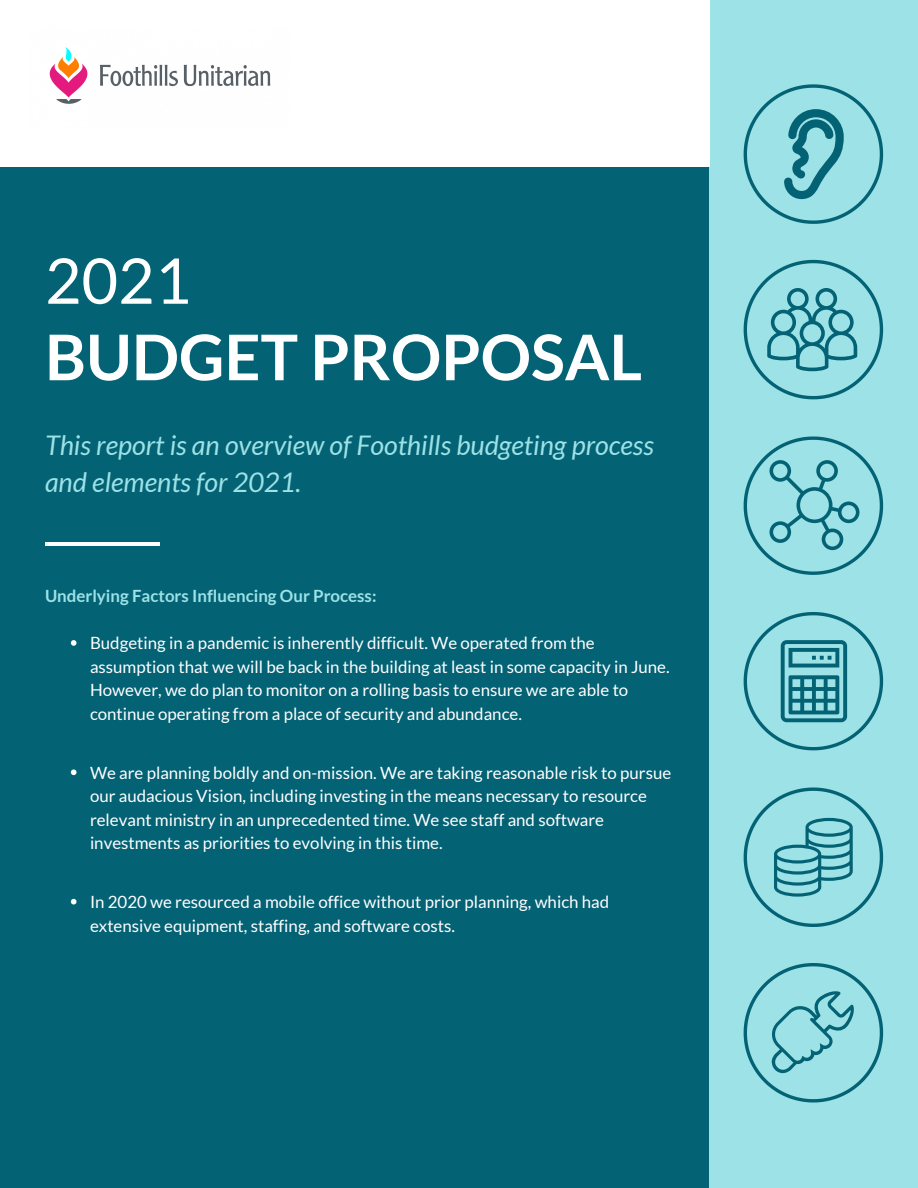
<style>
.page{position:relative;width:918px;height:1188px;background:#046275}
.page>*{position:absolute;margin:0;border:0;box-sizing:border-box;transform-origin:0 0}
.t1{font:700 63px "Lato";color:#fff}
.t2{font:63px "Lato";color:#fff}
.t3{font:italic 27px/37.2px "Lato";color:#9ce2e6}
.t4{font:16.8px/23.7px "Lato";color:#fff}
.t5{font:700 16.8px "Lato";color:#9ce2e6}
</style>
<div class="page">
<div style="left:710px;top:0;width:208px;height:1188px;background:#9ce2e6"></div>
<svg style="left:744px;top:612px;width:139px;height:138px"></svg>
<svg style="left:744px;top:788px;width:139px;height:139px"></svg>
<hr style="left:45px;top:542px;width:115px;height:4px;background:#fff">
<svg style="left:71px;top:640px;width:5px;height:6px"></svg>
<svg style="left:71px;top:770px;width:5px;height:5px"></svg>
<svg style="left:71px;top:899px;width:5px;height:5px"></svg>
<div style="left:0;top:0;width:710px;height:166px;background:#fff"></div>
<img style="left:49px;top:47px;width:222px;height:57px">
<svg style="left:744px;top:963px;width:139px;height:139px"></svg>
<svg style="left:744px;top:260px;width:139px;height:139px"></svg>
<svg style="left:744px;top:84px;width:139px;height:140px"></svg>
<svg style="left:744px;top:436px;width:139px;height:139px"></svg>
<h1 class="t2" style="left:45px;top:246px;width:148px">2021</h1>
<h1 class="t1" style="left:45px;top:321px;width:599px">BUDGET PROPOSAL</h1>
<h2 class="t3" style="left:45px;top:427px;width:610px">This report is an overview of Foothills budgeting process and elements for 2021.</h2>
<p class="t5" style="left:45px;top:586px;width:333px">Underlying Factors Influencing Our Process:</p>
<p class="t4" style="left:90px;top:631px;width:581px">Budgeting in a pandemic is inherently difficult. We operated from the assumption that we will be back in the building at least in some capacity in June.<br>However, we do plan to monitor on a rolling basis to ensure we are able to continue operating from a place of security and abundance.</p>
<p class="t4" style="left:90px;top:760px;width:583px">We are planning boldly and on-mission. We are taking reasonable risk to pursue our audacious Vision, including investing in the means necessary to resource relevant ministry in an unprecedented time. We see staff and software investments as priorities to evolving in this time.</p>
<p class="t4" style="left:90px;top:890px;width:521px">In 2020 we resourced a mobile office without prior planning, which had extensive equipment, staffing, and software costs.</p>
</div>
